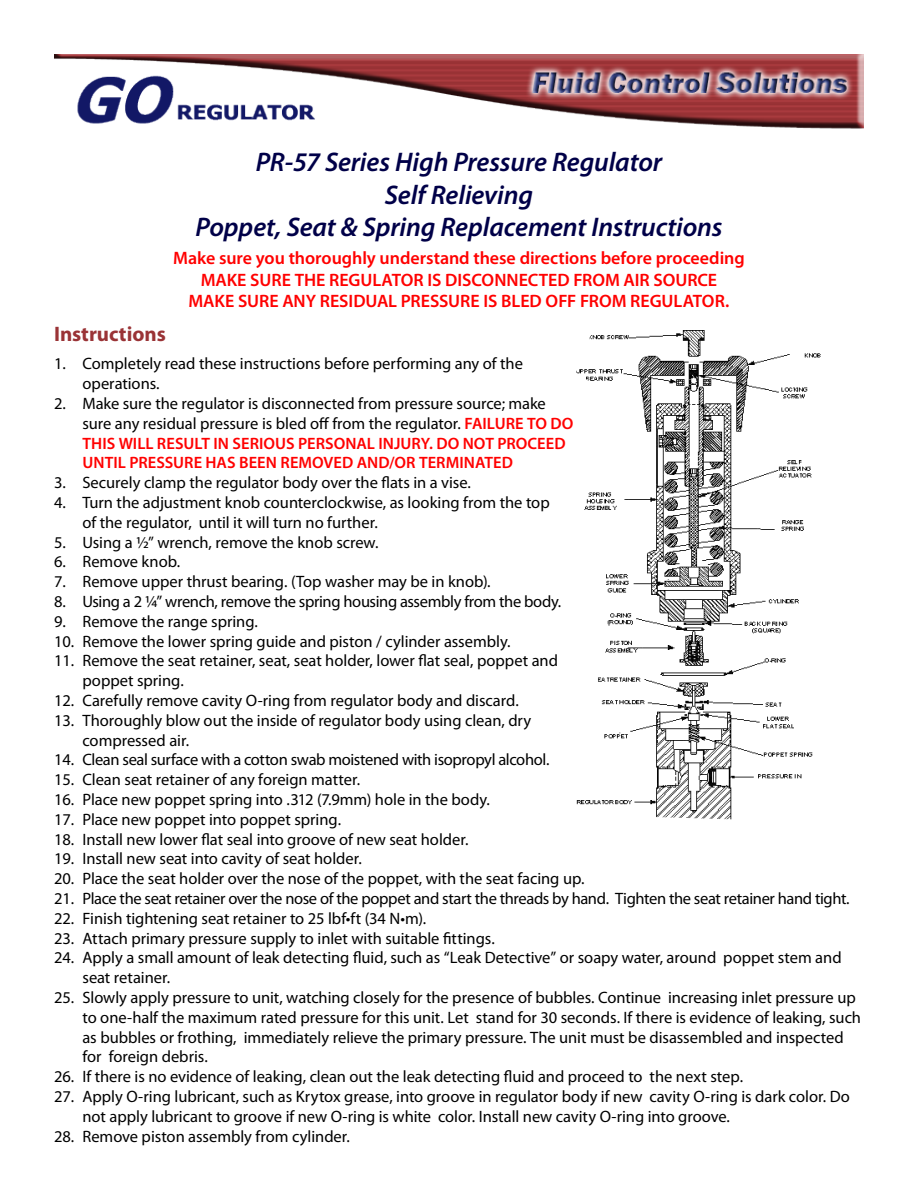
<style>
.page{position:relative;width:918px;height:1188px;background:#fff}
.page>*{position:absolute;margin:0;border:0;box-sizing:border-box;transform-origin:0 0}
.t1{font:italic 600 27px/32.4px "Myriad Pro";letter-spacing:-.005em;color:#000048;text-align:center}
.t2{font:700 21px "Myriad Pro";color:#9a3336}
.t3{font:600 18px/21.6px "Myriad Pro";letter-spacing:-.005em;color:#f00;text-align:center}
.t4{font:16.5px/19.8px "Myriad Pro";letter-spacing:-.005em;color:#000}
.s1{font-weight:600;color:#f00}
</style>
<div class="page">
<img style="left:54px;top:54px;width:810px;height:75px">
<img style="left:576px;top:330px;width:245px;height:490px">
<h1 class="t1" style="left:195px;top:146px;width:529px">PR-57 Series High Pressure Regulator<br>Self Relieving<br>Poppet, Seat &amp; Spring Replacement Instructions</h1>
<p class="t3" style="left:173px;top:247px;width:573px">Make sure you thoroughly understand these directions before proceeding<br>MAKE SURE THE REGULATOR IS DISCONNECTED FROM AIR SOURCE<br>MAKE SURE ANY RESIDUAL PRESSURE IS BLED OFF FROM REGULATOR.</p>
<p class="t2" style="left:54px;top:320px;width:113px">Instructions</p>
<p class="t4" style="left:82px;top:354px;width:493px">Completely read these instructions before performing any of the operations.<br>Make sure the regulator is disconnected from pressure source; make sure any residual pressure is bled off from the regulator. <span class="s1">FAILURE TO DO THIS WILL RESULT IN SERIOUS PERSONAL INJURY. DO NOT PROCEED UNTIL PRESSURE HAS BEEN REMOVED AND/OR TERMINATED</span></p>
<p class="t4" style="left:82px;top:473px;width:780px">Securely clamp the regulator body over the flats in a vise.<br>Turn the adjustment knob counterclockwise, as looking from the top<br>of the regulator, until it will turn no further.<br>Using a ½” wrench, remove the knob screw.<br>Remove knob.<br>Remove upper thrust bearing. (Top washer may be in knob).<br>Using a 2 ¼” wrench, remove the spring housing assembly from the body.<br>Remove the range spring.<br>Remove the lower spring guide and piston / cylinder assembly.<br>Remove the seat retainer, seat, seat holder, lower flat seal, poppet and<br>poppet spring.<br>Carefully remove cavity O-ring from regulator body and discard.<br>Thoroughly blow out the inside of regulator body using clean, dry<br>compressed air.<br>Clean seal surface with a cotton swab moistened with isopropyl alcohol.<br>Clean seat retainer of any foreign matter.<br>Place new poppet spring into .312 (7.9mm) hole in the body.<br>Place new poppet into poppet spring.<br>Install new lower flat seal into groove of new seat holder.<br>Install new seat into cavity of seat holder.<br>Place the seat holder over the nose of the poppet, with the seat facing up.<br>Place the seat retainer over the nose of the poppet and start the threads by hand. Tighten the seat retainer hand tight.<br>Finish tightening seat retainer to 25 lbf•ft (34 N•m).<br>Attach primary pressure supply to inlet with suitable fittings.<br>Apply a small amount of leak detecting fluid, such as “Leak Detective” or soapy water, around poppet stem and seat retainer.<br>Slowly apply pressure to unit, watching closely for the presence of bubbles. Continue increasing inlet pressure up to one-half the maximum rated pressure for this unit. Let stand for 30 seconds. If there is evidence of leaking, such as bubbles or frothing, immediately relieve the primary pressure. The unit must be disassembled and inspected for foreign debris.<br>If there is no evidence of leaking, clean out the leak detecting fluid and proceed to the next step.<br>Apply O-ring lubricant, such as Krytox grease, into groove in regulator body if new cavity O-ring is dark color. Do not apply lubricant to groove if new O-ring is white color. Install new cavity O-ring into groove.<br>Remove piston assembly from cylinder.</p>
<p class="t4" style="left:54px;top:354px;width:13px">1.</p>
<p class="t4" style="left:54px;top:393px;width:13px">2.</p>
<p class="t4" style="left:54px;top:473px;width:13px">3.<br>4.</p>
<p class="t4" style="left:54px;top:532px;width:22px">5.<br>6.<br>7.<br>8.<br>9.<br>10.<br>11.</p>
<p class="t4" style="left:54px;top:690px;width:22px">12.<br>13.</p>
<p class="t4" style="left:54px;top:750px;width:22px;text-align:justify">14.<br>15.<br>16.<br>17.<br>18.<br>19.<br>20.<br>21.<br>22.<br>23.<br>24.</p>
<p class="t4" style="left:54px;top:987px;width:22px">25.</p>
<p class="t4" style="left:54px;top:1067px;width:22px">26.<br>27.</p>
<p class="t4" style="left:54px;top:1126px;width:22px">28.</p>
</div>
